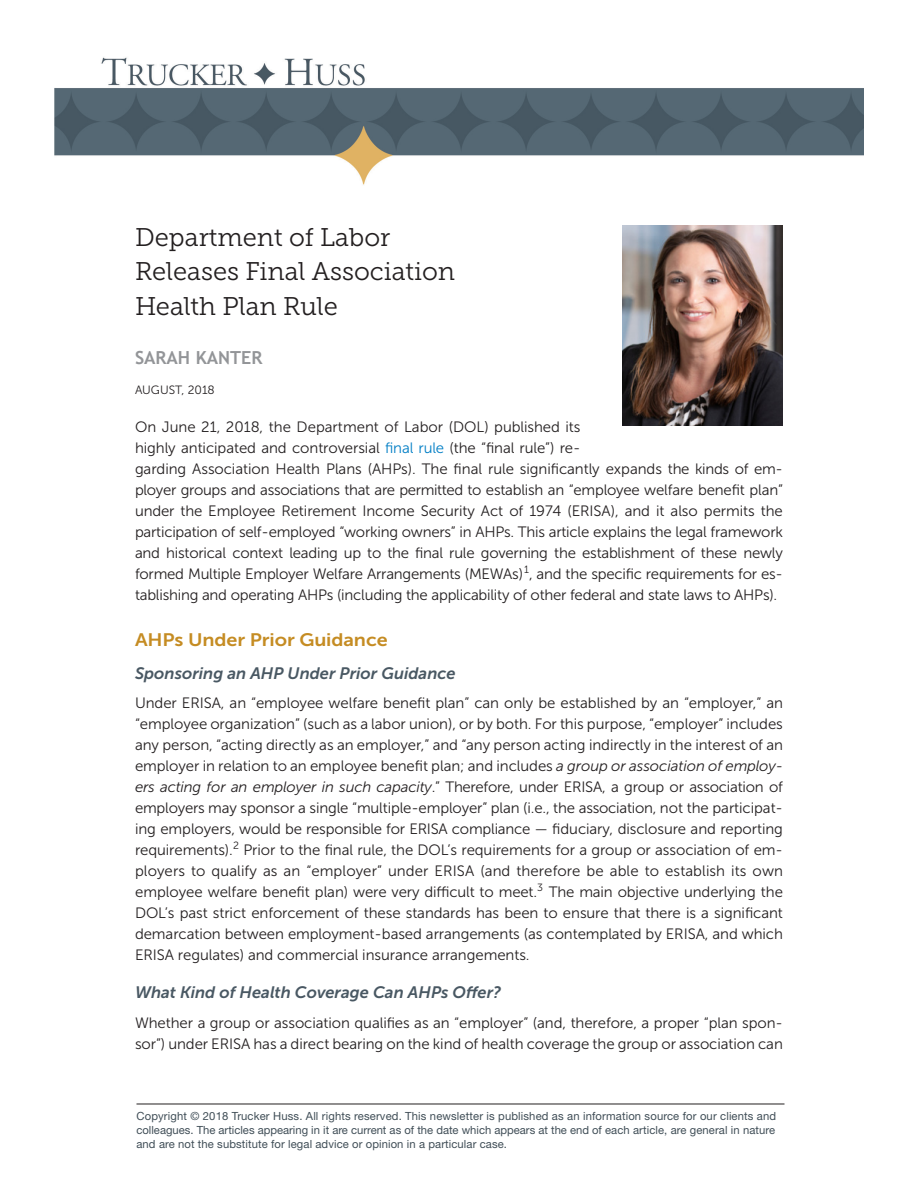
<style>
.page{position:relative;width:918px;height:1188px;background:#fff}
.page>*{position:absolute;margin:0;border:0;box-sizing:border-box;transform-origin:0 0}
.Head_A{font:25.5px/34.5px "Museo Slab 300";color:#231f20}
.Head_B{font:18px "Museo Sans 700";letter-spacing:-.005em;color:#c58c23;scale:1.1 1}
.Author{font:700 18px "Trebuchet MS";color:#939598}
.Head_C{font:italic 16.5px "Museo Sans 700";color:#495863}
.text_no_space_above{font:15px/21px "Museo Sans 300";letter-spacing:-.005em;color:#231f20;text-align:justify}
.Text_10_14{font:15px/21px "Museo Sans 300";letter-spacing:-.015em;color:#231f20}
.Author-2{font:12px "Museo Sans 300";color:#231f20}
.Copyright{font:11.25px/14.2px "Helvetica Neue";letter-spacing:.01em;color:#404e57;text-align:justify}
.s1{color:#007ec5}
.s2{font-style:italic}
</style>
<div class="page">
<img style="left:54px;top:57px;width:810px;height:128px">
<hr style="left:136px;top:1104px;width:648px;height:1px;background:#231f20">
<img style="left:622px;top:226px;width:161px;height:200px">
<p class="Head_A" style="left:135px;top:220px;width:257px">Department of Labor</p>
<p class="Head_A" style="left:135px;top:254px;width:322px">Releases Final Association<br>Health Plan Rule</p>
<p class="Author" style="left:135px;top:346px;width:129px">SARAH KANTER</p>
<p class="Author-2" style="left:135px;top:383px;width:81px">AUGUST, 2018</p>
<p class="Text_10_14" style="left:135px;top:417px;width:650px">On June 21, 2018, the Department of Labor (DOL) published its<br>highly anticipated and controversial <span class="s1">final rule</span> (the “final rule”) re-<br>garding Association Health Plans (AHPs). The final rule significantly expands the kinds of em&shy;ployer groups and associations that are permitted to establish an “employee welfare benefit plan” under the Employee Retirement Income Security Act of 1974 (ERISA), and it also permits the participation of self-employed “working owners” in AHPs. This article explains the legal framework and historical context leading up to the final rule governing the establishment of these newly formed Multiple Employer Welfare Arrangements (MEWAs) <sup>1</sup>, and the specific requirements for es&shy;tablishing and operating AHPs (including the applicability of other federal and state laws to AHPs).</p>
<p class="Head_B" style="left:135px;top:630px;width:231px">AHPs Under Prior Guidance</p>
<p class="Head_C" style="left:135px;top:664px;width:322px">Sponsoring an AHP Under Prior Guidance</p>
<p class="text_no_space_above" style="left:135px;top:693px;width:650px">Under ERISA, an “employee welfare benefit plan” can only be established by an “employer,” an “employee organization” (such as a labor union), or by both. For this purpose, “employer” includes any person, “acting directly as an employer,” and “any person acting indirectly in the interest of an employer in relation to an employee benefit plan; and includes <span class="s2">a group or association of employ&shy;ers acting for an employer in such capacity</span>.” Therefore, under ERISA, a group or association of employers may sponsor a single “multiple-employer” plan (i.e., the association, not the participat&shy;ing employers, would be responsible for ERISA compliance — fiduciary, disclosure and reporting requirements).<sup>2</sup> Prior to the final rule, the DOL’s requirements for a group or association of em&shy;ployers to qualify as an “employer” under ERISA (and therefore be able to establish its own employee welfare benefit plan) were very difficult to meet.<sup>3</sup> The main objective underlying the DOL’s past strict enforcement of these standards has been to ensure that there is a significant demarcation between employment-based arrangements (as contemplated by ERISA, and which ERISA regulates) and commercial insurance arrangements.</p>
<p class="Head_C" style="left:135px;top:983px;width:368px">What Kind of Health Coverage Can AHPs Offer?</p>
<p class="text_no_space_above" style="left:135px;top:1012px;width:650px">Whether a group or association qualifies as an “employer” (and, therefore, a proper “plan spon&shy;sor”) under ERISA has a direct bearing on the kind of health coverage the group or association can</p>
<p class="Copyright" style="left:136px;top:1108px;width:641px">Copyright © 2018 Trucker Huss. All rights reserved. This newsletter is published as an information source for our clients and colleagues. The articles appearing in it are current as of the date which appears at the end of each article, are general in nature and are not the substitute for legal advice or opinion in a particular case.</p>
</div>
